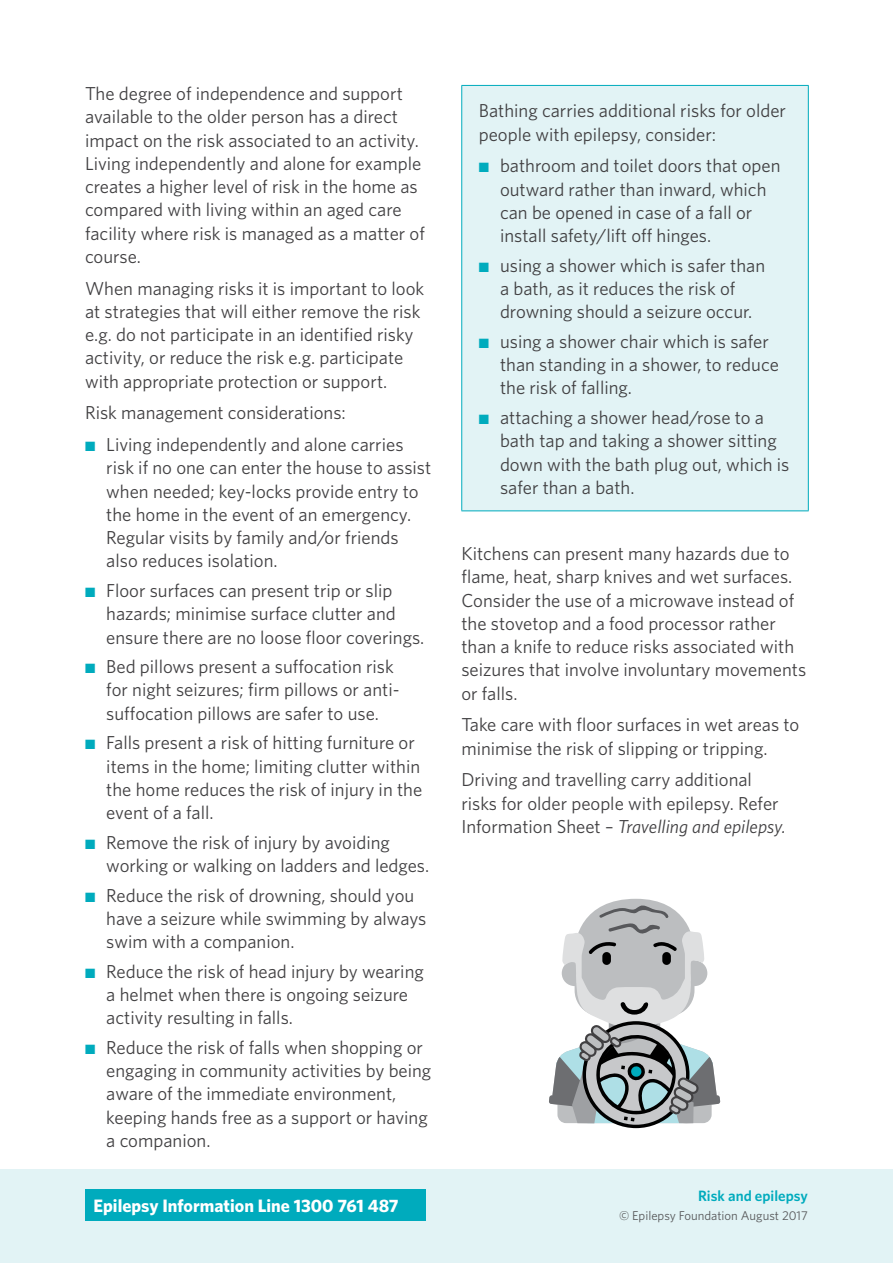
<style>
.page{position:relative;width:893px;height:1263px;background:#fff}
.page>*{position:absolute;margin:0;border:0;box-sizing:border-box;transform-origin:0 0}
.t1{font:18.75px/23.2px "Whitney";color:#414042}
.t2{font:700 18px "Whitney";color:#fff}
.t3{font:600 15px "Whitney";color:#00abbd}
.t4{font:12.75px "Whitney";color:#58595b}
.s1{color:#00abbd}
.s2{font-style:italic}
</style>
<div class="page">
<div style="left:0;top:1169px;width:893px;height:94px;background:#e2f3f5"></div>
<div style="left:85px;top:1189px;width:340px;height:31px;background:#00abbd"></div>
<div style="left:462px;top:85px;width:346px;height:426px;background:#e2f3f5"></div>
<hr style="left:461px;top:85px;width:348px;height:1px;background:#00abbd">
<hr style="left:461px;top:86px;width:1px;height:424px;background:#00abbd">
<hr style="left:808px;top:86px;width:1px;height:424px;background:#00abbd">
<hr style="left:461px;top:510px;width:348px;height:1px;background:#00abbd">
<svg style="left:549px;top:899px;width:171px;height:229px"></svg>
<p class="t1" style="left:85px;top:82px;width:341px">The degree of independence and support available to the older person has a direct impact on the risk associated to an activity.<br>Living independently and alone for example creates a higher level of risk in the home as compared with living within an aged care facility where risk is managed as a matter of course.</p>
<p class="t1" style="left:85px;top:276px;width:341px">When managing risks it is important to look at strategies that will either remove the risk e.g. do not participate in an identified risky activity, or reduce the risk e.g. participate with appropriate protection or support.</p>
<p class="t1" style="left:85px;top:401px;width:262px">Risk management considerations:</p>
<p class="t1" style="left:106px;top:433px;width:327px;text-indent:-21px"><span class="s1">■</span> Living independently and alone carries risk if no one can enter the house to assist when needed; key-locks provide entry to the home in the event of an emergency.<br>Regular visits by family and/or friends also reduces isolation.</p>
<p class="t1" style="left:106px;top:579px;width:320px;text-indent:-21px"><span class="s1">■</span> Floor surfaces can present trip or slip hazards; minimise surface clutter and ensure there are no loose floor coverings.</p>
<p class="t1" style="left:106px;top:655px;width:295px;text-indent:-21px"><span class="s1">■</span> Bed pillows present a suffocation risk for night seizures; firm pillows or anti&shy;suffocation pillows are safer to use.</p>
<p class="t1" style="left:106px;top:731px;width:317px;text-indent:-21px"><span class="s1">■</span> Falls present a risk of hitting furniture or items in the home; limiting clutter within the home reduces the risk of injury in the event of a fall.</p>
<p class="t1" style="left:106px;top:830px;width:324px;text-indent:-21px"><span class="s1">■</span> Remove the risk of injury by avoiding working or walking on ladders and ledges.</p>
<p class="t1" style="left:106px;top:883px;width:322px;text-indent:-21px"><span class="s1">■</span> Reduce the risk of drowning, should you have a seizure while swimming by always swim with a companion.</p>
<p class="t1" style="left:106px;top:959px;width:319px;text-indent:-21px"><span class="s1">■</span> Reduce the risk of head injury by wearing a helmet when there is ongoing seizure activity resulting in falls.</p>
<p class="t1" style="left:106px;top:1035px;width:327px;text-indent:-21px"><span class="s1">■</span> Reduce the risk of falls when shopping or engaging in community activities by being aware of the immediate environment, keeping hands free as a support or having a companion.</p>
<p class="t2" style="left:94px;top:1195px;width:307px">Epilepsy Information Line 1300 761 487</p>
<p class="t1" style="left:479px;top:99px;width:309px">Bathing carries additional risks for older people with epilepsy, consider:</p>
<p class="t1" style="left:500px;top:154px;width:282px;text-indent:-21px"><span class="s1">■</span> bathroom and toilet doors that open outward rather than inward, which can be opened in case of a fall or install safety/lift off hinges.</p>
<p class="t1" style="left:479px;top:253px;width:288px;text-align:center"><span class="s1">■</span> using a shower which is safer than a bath, as it reduces the risk of drowning should a seizure occur.</p>
<p class="t1" style="left:500px;top:330px;width:280px;text-indent:-21px"><span class="s1">■</span> using a shower chair which is safer than standing in a shower, to reduce the risk of falling.</p>
<p class="t1" style="left:500px;top:406px;width:291px;text-indent:-21px"><span class="s1">■</span> attaching a shower head/rose to a bath tap and taking a shower sitting down with the bath plug out, which is safer than a bath.</p>
<p class="t1" style="left:461px;top:542px;width:346px">Kitchens can present many hazards due to flame, heat, sharp knives and wet surfaces.<br>Consider the use of a microwave instead of the stovetop and a food processor rather than a knife to reduce risks associated with seizures that involve involuntary movements or falls.</p>
<p class="t1" style="left:461px;top:713px;width:340px">Take care with floor surfaces in wet areas to minimise the risk of slipping or tripping.</p>
<p class="t1" style="left:461px;top:768px;width:326px">Driving and travelling carry additional risks for older people with epilepsy. Refer<br>Information Sheet – <span class="s2">Travelling and epilepsy.</span></p>
<p class="t3" style="left:698px;top:1186px;width:111px">Risk and epilepsy</p>
<p class="t4" style="left:619px;top:1208px;width:190px">© Epilepsy Foundation August 2017</p>
</div>
